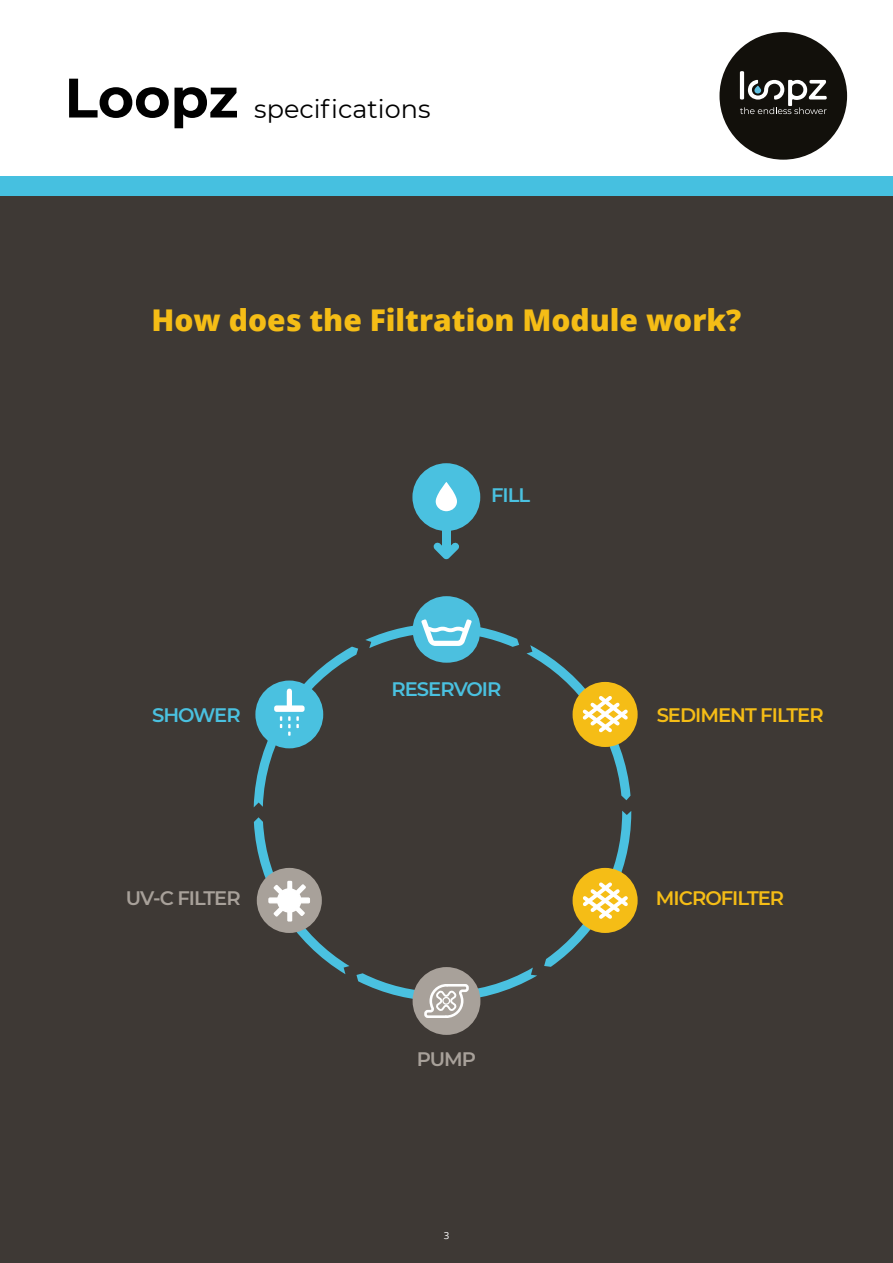
<style>
.page{position:relative;width:893px;height:1263px;background:#fff}
.page>*{position:absolute;margin:0;border:0;box-sizing:border-box;transform-origin:0 0}
.t1{font:800 30px "Open Sans";color:#f5bd16}
.t2{font:25.5px "Montserrat";color:#000}
.t3{font:600 19.5px "Montserrat";letter-spacing:-.05em;color:#f5bd16}
.t4{font:600 19.5px "Montserrat";letter-spacing:-.05em;color:#4ac1e0}
.t5{font:600 19.5px "Montserrat";letter-spacing:-.05em;color:#a8a19a}
.t6{font:9.75px "Open Sans";color:#fff}
.s1{font-weight:700;font-size:55.5px}
</style>
<div class="page">
<div style="left:0;top:178px;width:893px;height:1085px;background:#3e3935"></div>
<div style="left:412px;top:463px;width:68px;height:68px;background:#4ac1e0;border-radius:50%"></div>
<div style="left:442px;top:529px;width:9px;height:22px;background:#4ac1e0"></div>
<svg style="left:434px;top:542px;width:25px;height:18px"></svg>
<svg style="left:254px;top:817px;width:95px;height:157px"></svg>
<div style="left:278px;top:889px;width:23px;height:23px;background:#fff;border-radius:50%"></div>
<div style="left:277px;top:888px;width:24px;height:25px;border:1px solid #fff;border-radius:50%"></div>
<div style="left:413px;top:967px;width:67px;height:68px;background:#a8a19a;border-radius:50%"></div>
<svg style="left:356px;top:967px;width:181px;height:52px"></svg>
<div style="left:443px;top:997px;width:7px;height:7px;background:#a8a19a;border-radius:50%"></div>
<div style="left:442px;top:997px;width:8px;height:8px;border:1px solid #fff;border-radius:50%"></div>
<svg style="left:254px;top:647px;width:104px;height:160px"></svg>
<div style="left:287px;top:691px;width:5px;height:15px;background:#fff"></div>
<svg style="left:436px;top:482px;width:21px;height:29px"></svg>
<div style="left:573px;top:682px;width:65px;height:65px;background:#f5bd16;border-radius:50%"></div>
<svg style="left:526px;top:645px;width:105px;height:155px"></svg>
<div style="left:573px;top:868px;width:65px;height:65px;background:#f5bd16;border-radius:50%"></div>
<svg style="left:544px;top:811px;width:87px;height:156px"></svg>
<div style="left:413px;top:596px;width:67px;height:67px;background:#4cc0df;border-radius:50%"></div>
<svg style="left:365px;top:619px;width:154px;height:29px"></svg>
<div style="left:0;top:176px;width:893px;height:20px;background:#46c0e0"></div>
<div style="left:719px;top:32px;width:128px;height:128px;background:#12100b;border-radius:50%"></div>
<hr style="left:740px;top:71px;width:4px;height:29px;background:#fff">
<svg style="left:740px;top:79px;width:87px;height:35px"></svg>
<p class="t2" style="left:64px;top:91px;width:368px"><span class="s1">Loopz</span> specifications</p>
<p class="t1" style="left:152px;top:297px;width:591px">How does the Filtration Module work?</p>
<p class="t4" style="left:491px;top:481px;width:41px">FILL</p>
<p class="t4" style="left:152px;top:701px;width:90px">SHOWER</p>
<p class="t4" style="left:392px;top:675px;width:111px">RESERVOIR</p>
<p class="t3" style="left:657px;top:701px;width:168px">SEDIMENT FILTER</p>
<p class="t5" style="left:126px;top:884px;width:116px">UV-C FILTER</p>
<p class="t3" style="left:656px;top:884px;width:130px">MICROFILTER</p>
<p class="t5" style="left:417px;top:1045px;width:61px">PUMP</p>
<p class="t6" style="left:444px;top:1229px;width:7px">3</p>
</div>
